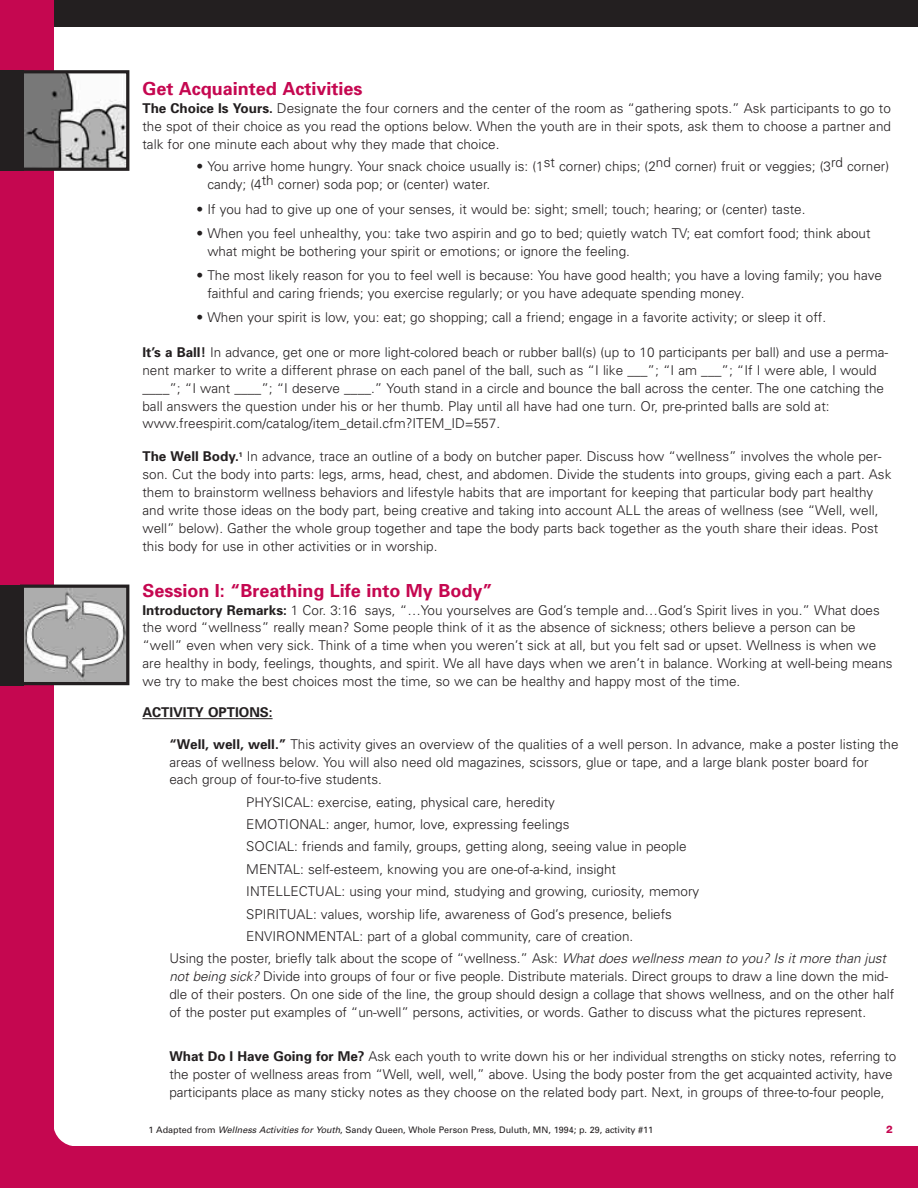
<style>
.page{position:relative;width:918px;height:1188px;background:#fff}
.page>*{position:absolute;margin:0;border:0;box-sizing:border-box;transform-origin:0 0}
.t1{font:700 18px "Univers";color:#c50750}
.t2{font:300 13.5px/17.9px "Univers";color:#231f20}
.t3{font:700 13.5px "Univers";color:#231f20}
.t4{font:800 10.5px "Helvetica Neue";color:#c50750}
.t5{font:9px "Univers";color:#231f20}
.s1{font-weight:700}
.s2{font-style:italic}
</style>
<div class="page">
<div style="left:0;top:0;width:918px;height:27px;background:#231f20"></div>
<div style="left:0;top:0;width:54px;height:1188px;background:#c50750"></div>
<svg style="left:54px;top:1129px;width:18px;height:17px"></svg>
<img style="left:24px;top:74px;width:101px;height:93px">
<div style="left:20px;top:70px;width:109px;height:101px;border:3px solid #231f20"></div>
<div style="left:0;top:70px;width:23px;height:101px;background:#231f20"></div>
<img style="left:24px;top:589px;width:101px;height:92px">
<div style="left:20px;top:585px;width:109px;height:100px;border:3px solid #231f20"></div>
<div style="left:0;top:585px;width:23px;height:101px;background:#231f20"></div>
<hr style="left:142px;top:718px;width:131px;height:1px;background:#231f20">
<div style="left:0;top:1146px;width:918px;height:42px;background:#c50750"></div>
<h1 class="t1" style="left:142px;top:82px;width:222px">Get Acquainted Activities</h1>
<p class="t2" style="left:142px;top:101px;width:750px;text-align:justify"><span class="s1">The Choice Is Yours.</span> Designate the four corners and the center of the room as “gathering spots.” Ask participants to go to the spot of their choice as you read the options below. When the youth are in their spots, ask them to choose a partner and talk for one minute each about why they made that choice.</p>
<p class="t2" style="left:207px;top:159px;width:683px;text-indent:-11px">• You arrive home hungry. Your snack choice usually is: (1st corner) chips; (2nd corner) fruit or veggies; (3rd corner) candy; (4th corner) soda pop; or (center) water.</p>
<p class="t2" style="left:196px;top:201px;width:611px">• If you had to give up one of your senses, it would be: sight; smell; touch; hearing; or (center) taste.</p>
<p class="t2" style="left:207px;top:225px;width:665px;text-indent:-11px">• When you feel unhealthy, you: take two aspirin and go to bed; quietly watch TV; eat comfort food; think about what might be bothering your spirit or emotions; or ignore the feeling.</p>
<p class="t2" style="left:207px;top:268px;width:676px;text-indent:-11px">• The most likely reason for you to feel well is because: You have good health; you have a loving family; you have faithful and caring friends; you exercise regularly; or you have adequate spending money.</p>
<p class="t2" style="left:196px;top:310px;width:631px">• When your spirit is low, you: eat; go shopping; call a friend; engage in a favorite activity; or sleep it off.</p>
<p class="t2" style="left:142px;top:345px;width:747px"><span class="s1">It’s a Ball!</span> In advance, get one or more light-colored beach or rubber ball(s) (up to 10 participants per ball) and use a perma&shy;nent marker to write a different phrase on each panel of the ball, such as “I like ___”; “I am ___”; “If I were able, I would ____”; “I want ____”; “I deserve ____.” Youth stand in a circle and bounce the ball across the center. The one catching the ball answers the question under his or her thumb. Play until all have had one turn. Or, pre-printed balls are sold at: www.freespirit.com/catalog/item_detail.cfm?ITEM_ID=557.</p>
<p class="t2" style="left:142px;top:449px;width:751px"><span class="s1">The Well Body.</span><sup>1</sup> In advance, trace an outline of a body on butcher paper. Discuss how “wellness” involves the whole per&shy;son. Cut the body into parts: legs, arms, head, chest, and abdomen. Divide the students into groups, giving each a part. Ask them to brainstorm wellness behaviors and lifestyle habits that are important for keeping that particular body part healthy and write those ideas on the body part, being creative and taking into account ALL the areas of wellness (see “Well, well, well” below). Gather the whole group together and tape the body parts back together as the youth share their ideas. Post this body for use in other activities or in worship.</p>
<h1 class="t1" style="left:142px;top:584px;width:352px">Session I: “Breathing Life into My Body”</h1>
<p class="t2" style="left:142px;top:602px;width:752px"><span class="s1">Introductory Remarks:</span> 1 Cor. 3:16 says, “…You yourselves are God’s temple and…God’s Spirit lives in you.” What does the word “wellness” really mean? Some people think of it as the absence of sickness; others believe a person can be “well” even when very sick. Think of a time when you weren’t sick at all, but you felt sad or upset. Wellness is when we are healthy in body, feelings, thoughts, and spirit. We all have days when we aren’t in balance. Working at well-being means we try to make the best choices most the time, so we can be healthy and happy most of the time.</p>
<p class="t3" style="left:142px;top:708px;width:132px">ACTIVITY OPTIONS:</p>
<p class="t2" style="left:169px;top:736px;width:731px"><span class="s1">“Well, well, well.”</span> This activity gives an overview of the qualities of a well person. In advance, make a poster listing the areas of wellness below. You will also need old magazines, scissors, glue or tape, and a large blank poster board for each group of four-to-five students.</p>
<p class="t2" style="left:246px;top:794px;width:310px">PHYSICAL: exercise, eating, physical care, heredity</p>
<p class="t2" style="left:246px;top:817px;width:325px">EMOTIONAL: anger, humor, love, expressing feelings</p>
<p class="t2" style="left:246px;top:839px;width:442px">SOCIAL: friends and family, groups, getting along, seeing value in people</p>
<p class="t2" style="left:246px;top:861px;width:371px">MENTAL: self-esteem, knowing you are one-of-a-kind, insight</p>
<p class="t2" style="left:246px;top:884px;width:455px">INTELLECTUAL: using your mind, studying and growing, curiosity, memory</p>
<p class="t2" style="left:246px;top:906px;width:427px">SPIRITUAL: values, worship life, awareness of God’s presence, beliefs</p>
<p class="t2" style="left:246px;top:928px;width:389px">ENVIRONMENTAL: part of a global community, care of creation.</p>
<p class="t2" style="left:169px;top:951px;width:721px">Using the poster, briefly talk about the scope of “wellness.” Ask: <span class="s2">What does wellness mean to you? Is it more than just</span></p>
<p class="t2" style="left:169px;top:969px;width:726px"><span class="s2">not being sick?</span>Divide into groups of four or five people. Distribute materials. Direct groups to draw a line down the mid&shy;dle of their posters. On one side of the line, the group should design a collage that shows wellness, and on the other half of the poster put examples of “un-well” persons, activities, or words. Gather to discuss what the pictures represent.</p>
<p class="t2" style="left:169px;top:1049px;width:728px"><span class="s1">What Do I Have Going for Me?</span> Ask each youth to write down his or her individual strengths on sticky notes, referring to the poster of wellness areas from “Well, well, well,” above. Using the body poster from the get acquainted activity, have participants place as many sticky notes as they choose on the related body part. Next, in groups of three-to-four people,</p>
<p class="t5" style="left:149px;top:1126px;width:506px">1 Adapted from <span class="s2">Wellness Activities for Youth</span>, Sandy Queen, Whole Person Press, Duluth, MN, 1994; p. 29, activity #11</p>
<p class="t4" style="left:886px;top:1126px;width:8px">2</p>
</div>
